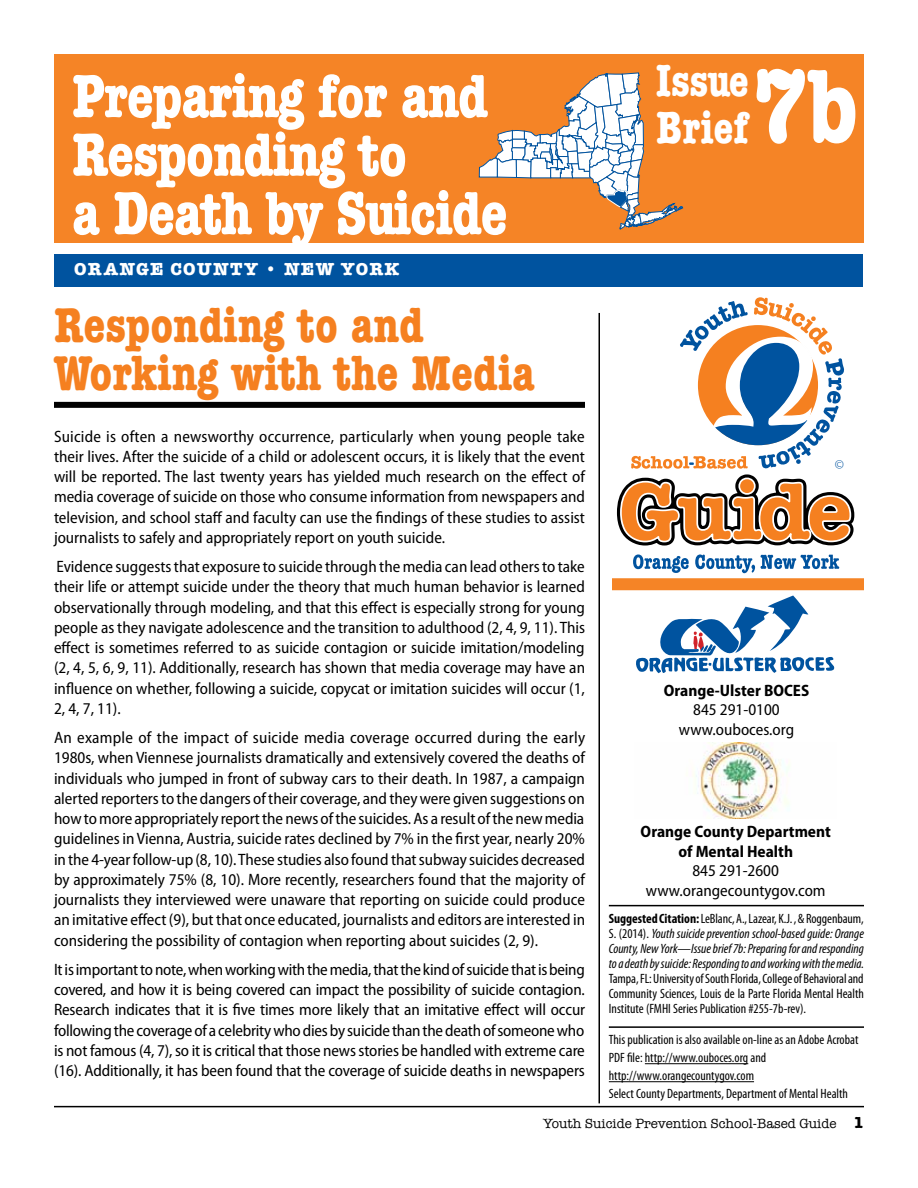
<style>
.page{position:relative;width:918px;height:1188px;background:#fff}
.page>*{position:absolute;margin:0;border:0;box-sizing:border-box;transform-origin:0 0}
.t1{font:700 condensed 108px "American Typewriter";color:#fff}
.t2{font:700 condensed 63px/58.5px "American Typewriter";letter-spacing:-.02em;color:#fff}
.t3{font:700 condensed 49.5px/48px "American Typewriter Std";color:#f58020}
.t4{font:700 condensed 46.5px/46.5px "American Typewriter";letter-spacing:-.005em;color:#fff}
.t5{font:700 18px "American Typewriter";letter-spacing:.07em;color:#fff}
.t6{font:semi-condensed 16.5px/20.2px "Myriad Pro";color:#000;text-align:justify}
.t7{font:700 semi-condensed 16.5px/19.5px "Myriad Pro";color:#000;text-align:center}
.t8{font:300 13.65px "Myriad Pro";color:#00539f}
.t9{font:condensed 13.5px/18px "Myriad Pro";color:#000;text-align:justify}
.t10{font:italic condensed 13.5px/15px "Myriad Pro";color:#000;text-align:justify}
.t11{font:13.5px "American Typewriter";color:#000}
.s1{font-weight:700;font-style:normal}
.s2{font-style:normal}
.s3{font-weight:700;font-size:16.5px}
</style>
<div class="page">
<hr style="left:54px;top:1106px;width:810px;height:1px;background:#000">
<svg style="left:617px;top:297px;width:237px;height:276px"></svg>
<div style="left:54px;top:54px;width:810px;height:189px;background:#f58426"></div>
<div style="left:54px;top:402px;width:531px;height:6px;background:#000"></div>
<hr style="left:609px;top:905px;width:255px;height:1px;background:#000">
<hr style="left:609px;top:1026px;width:255px;height:2px;background:#000">
<hr style="left:645px;top:1063px;width:103px;height:1px;background:#000">
<hr style="left:609px;top:1081px;width:145px;height:1px;background:#000">
<hr style="left:598px;top:313px;width:2px;height:790px;background:#000">
<div style="left:612px;top:578px;width:252px;height:12px;background:#f58426"></div>
<svg style="left:478px;top:72px;width:206px;height:158px"></svg>
<div style="left:55px;top:254px;width:808px;height:32px;background:#00539f"></div>
<svg style="left:636px;top:596px;width:198px;height:78px"></svg>
<img style="left:693px;top:742px;width:96px;height:76px">
<h2 class="t2" style="left:72px;top:66px;width:437px">Preparing for and<br>Responding to<br>a Death by Suicide</h2>
<p class="t5" style="left:74px;top:253px;width:326px">ORANGE COUNTY • NEW YORK</p>
<h3 class="t3" style="left:54px;top:301px;width:482px">Responding to and<br>Working with the Media</h3>
<p class="t6" style="left:54px;top:426px;width:533px">Suicide is often a newsworthy occurrence, particularly when young people take their lives. After the suicide of a child or adolescent occurs, it is likely that the event will be reported. The last twenty years has yielded much research on the effect of media coverage of suicide on those who consume information from newspapers and television, and school staff and faculty can use the findings of these studies to assist journalists to safely and appropriately report on youth suicide.</p>
<p class="t6" style="left:54px;top:557px;width:533px">Evidence suggests that exposure to suicide through the media can lead others to take their life or attempt suicide under the theory that much human behavior is learned observationally through modeling, and that this effect is especially strong for young people as they navigate adolescence and the transition to adulthood (2, 4, 9, 11). This effect is sometimes referred to as suicide contagion or suicide imitation/modeling (2, 4, 5, 6, 9, 11). Additionally, research has shown that media coverage may have an influence on whether, following a suicide, copycat or imitation suicides will occur (1, 2, 4, 7, 11).</p>
<p class="t6" style="left:54px;top:728px;width:533px">An example of the impact of suicide media coverage occurred during the early 1980s, when Viennese journalists dramatically and extensively covered the deaths of individuals who jumped in front of subway cars to their death. In 1987, a campaign alerted reporters to the dangers of their coverage, and they were given suggestions on how to more appropriately report the news of the suicides. As a result of the new media guidelines in Vienna, Austria, suicide rates declined by 7% in the first year, nearly 20% in the 4-year follow-up (8, 10). These studies also found that subway suicides decreased by approximately 75% (8, 10). More recently, researchers found that the majority of journalists they interviewed were unaware that reporting on suicide could produce an imitative effect (9), but that once educated, journalists and editors are interested in considering the possibility of contagion when reporting about suicides (2, 9).</p>
<p class="t6" style="left:54px;top:959px;width:533px">It is important to note, when working with the media, that the kind of suicide that is being covered, and how it is being covered can impact the possibility of suicide contagion.<br>Research indicates that it is five times more likely that an imitative effect will occur following the coverage of a celebrity who dies by suicide than the death of someone who is not famous (4, 7), so it is critical that those news stories be handled with extreme care (16). Additionally, it has been found that the coverage of suicide deaths in newspapers</p>
<h3 class="t4" style="left:656px;top:57px;width:94px">Issue<br>Brief</h3>
<h1 class="t1" style="left:753px;top:20px;width:107px">7b</h1>
<p class="t8" style="left:835px;top:457px;width:11px">©</p>
<p class="t7" style="left:664px;top:681px;width:147px">Orange-Ulster BOCES</p>
<p class="t6" style="left:679px;top:700px;width:117px;line-height:19.5px;text-align:center">845 291-0100 www.ouboces.org</p>
<p class="t7" style="left:641px;top:822px;width:192px">Orange County Department of Mental Health</p>
<p class="t6" style="left:646px;top:861px;width:181px;line-height:19.5px;text-align:center">845 291-2600 www.orangecountygov.com</p>
<p class="t10" style="left:609px;top:911px;width:257px"><span class="s1">Suggested Citation:</span> <span class="s2">LeBlanc, A., Lazear, K.J. , &amp; Roggenbaum, S. (2014).</span> Youth suicide prevention school-based guide: Orange County, New York—Issue brief 7b: Preparing for and responding to a death by suicide: Responding to and working with the media.</p>
<p class="t9" style="left:609px;top:971px;width:257px;line-height:15px">Tampa, FL: University of South Florida, College of Behavioral and Community Sciences, Louis de la Parte Florida Mental Health Institute (FMHI Series Publication #255-7b-rev).</p>
<p class="t9" style="left:609px;top:1031px;width:251px;text-align:left">This publication is also available on-line as an Adobe Acrobat PDF file: http://www.ouboces.org and http://www.orangecountygov.com<br>Select County Departments, Department of Mental Health</p>
<p class="t11" style="left:543px;top:1114px;width:322px">Youth Suicide Prevention School-Based Guide <span class="s3">1</span></p>
</div>
